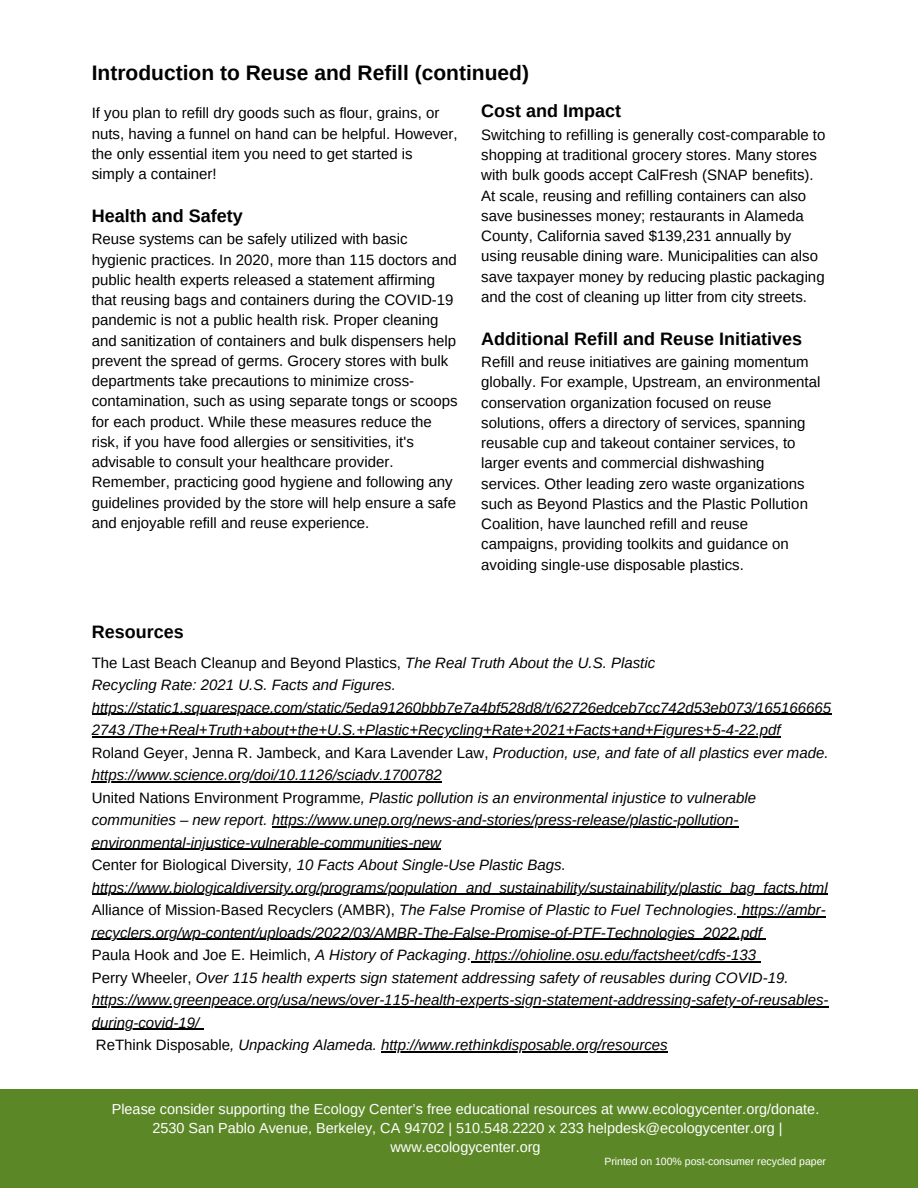
<style>
.page{position:relative;width:918px;height:1188px;background:#fff}
.page>*{position:absolute;margin:0;border:0;box-sizing:border-box;transform-origin:0 0}
.t1{font:700 21px "Arimo";color:#000}
.t2{font:700 18px "Arimo";color:#000}
.t3{font:15px/20.2px "Arimo";color:#000}
.t4{font:italic 15px/22.5px "Arimo";color:#000}
.t5{font:14.4px/19.2px "Arimo";color:#fff;text-align:center}
.t6{font:10.5px "Arimo";color:#fff}
.s1{font-style:italic}
.s2{font-style:normal}
</style>
<div class="page">
<div style="left:0;top:1090px;width:918px;height:98px;background:#5c8727"></div>
<hr style="left:92px;top:714px;width:739px;height:1px;background:#000">
<hr style="left:92px;top:736px;width:689px;height:2px;background:#000">
<hr style="left:92px;top:781px;width:350px;height:2px;background:#000">
<hr style="left:272px;top:826px;width:467px;height:2px;background:#000">
<hr style="left:92px;top:849px;width:349px;height:1px;background:#000">
<hr style="left:92px;top:894px;width:736px;height:1px;background:#000">
<hr style="left:742px;top:916px;width:84px;height:2px;background:#000">
<hr style="left:92px;top:939px;width:670px;height:1px;background:#000">
<hr style="left:475px;top:961px;width:281px;height:2px;background:#000">
<hr style="left:92px;top:1006px;width:737px;height:2px;background:#000">
<hr style="left:92px;top:1029px;width:107px;height:1px;background:#000">
<hr style="left:381px;top:1051px;width:287px;height:2px;background:#000">
<p class="t1" style="left:92px;top:61px;width:439px">Introduction to Reuse and Refill (continued)</p>
<p class="t3" style="left:92px;top:103px;width:367px">If you plan to refill dry goods such as flour, grains, or nuts, having a funnel on hand can be helpful. However, the only essential item you need to get started is simply a container!</p>
<p class="t2" style="left:92px;top:206px;width:152px">Health and Safety</p>
<p class="t3" style="left:92px;top:229px;width:367px">Reuse systems can be safely utilized with basic hygienic practices. In 2020, more than 115 doctors and public health experts released a statement affirming that reusing bags and containers during the COVID-19 pandemic is not a public health risk. Proper cleaning and sanitization of containers and bulk dispensers help prevent the spread of germs. Grocery stores with bulk departments take precautions to minimize cross&shy;contamination, such as using separate tongs or scoops for each product. While these measures reduce the risk, if you have food allergies or sensitivities, it's advisable to consult your healthcare provider.<br>Remember, practicing good hygiene and following any guidelines provided by the store will help ensure a safe and enjoyable refill and reuse experience.</p>
<p class="t2" style="left:92px;top:622px;width:93px">Resources</p>
<p class="t2" style="left:481px;top:101px;width:141px">Cost and Impact</p>
<p class="t3" style="left:481px;top:125px;width:346px">Switching to refilling is generally cost-comparable to shopping at traditional grocery stores. Many stores with bulk goods accept CalFresh (SNAP benefits).</p>
<p class="t3" style="left:481px;top:185px;width:345px">At scale, reusing and refilling containers can also save businesses money; restaurants in Alameda County, California saved $139,231 annually by using reusable dining ware. Municipalities can also save taxpayer money by reducing plastic packaging and the cost of cleaning up litter from city streets.</p>
<p class="t2" style="left:481px;top:328px;width:322px">Additional Refill and Reuse Initiatives</p>
<p class="t3" style="left:481px;top:352px;width:341px">Refill and reuse initiatives are gaining momentum globally. For example, Upstream, an environmental conservation organization focused on reuse solutions, offers a directory of services, spanning reusable cup and takeout container services, to larger events and commercial dishwashing services. Other leading zero waste organizations such as Beyond Plastics and the Plastic Pollution Coalition, have launched refill and reuse campaigns, providing toolkits and guidance on avoiding single-use disposable plastics.</p>
<p class="t3" style="left:92px;top:652px;width:565px">The Last Beach Cleanup and Beyond Plastics, <span class="s1">The Real Truth About the U.S. Plastic</span></p>
<p class="t4" style="left:92px;top:674px;width:306px">Recycling Rate: 2021 U.S. Facts and Figures.</p>
<p class="t4" style="left:92px;top:696px;width:741px">https://static1.squarespace.com/static/5eda91260bbb7e7a4bf528d8/t/62726edceb7cc742d53eb073/165166665<br>2743 /The+Real+Truth+about+the+U.S.+Plastic+Recycling+Rate+2021+Facts+and+Figures+5-4-22.pdf</p>
<p class="t4" style="left:92px;top:741px;width:738px"><span class="s2">Roland Geyer, Jenna R. Jambeck, and Kara Lavender Law,</span> Production, use, and fate of all plastics ever made. https://www.science.org/doi/10.1126/sciadv.1700782</p>
<p class="t4" style="left:92px;top:786px;width:666px"><span class="s2">United Nations Environment Programme</span>, Plastic pollution is an environmental injustice to vulnerable communities – new report. https://www.unep.org/news-and-stories/press-release/plastic-pollution&shy;environmental-injustice-vulnerable-communities-new</p>
<p class="t4" style="left:92px;top:854px;width:737px"><span class="s2">Center for Biological Diversity</span>, 10 Facts About Single-Use Plastic Bags. https://www.biologicaldiversity.org/programs/population_and_sustainability/sustainability/plastic_bag_facts.html</p>
<p class="t4" style="left:92px;top:899px;width:736px"><span class="s2">Alliance of Mission-Based Recyclers (AMBR),</span> The False Promise of Plastic to Fuel Technologies. https://ambr&shy;recyclers.org/wp-content/uploads/2022/03/AMBR-The-False-Promise-of-PTF-Technologies_2022.pdf</p>
<p class="t4" style="left:92px;top:944px;width:666px"><span class="s2">Paula Hook and Joe E. Heimlich,</span> A History of Packaging<span class="s2">.</span> https://ohioline.osu.edu/factsheet/cdfs-133</p>
<p class="t4" style="left:92px;top:966px;width:738px"><span class="s2">Perry Wheeler,</span> Over 115 health experts sign statement addressing safety of reusables during COVID-19. https://www.greenpeace.org/usa/news/over-115-health-experts-sign-statement-addressing-safety-of-reusables&shy;during-covid-19/</p>
<p class="t4" style="left:96px;top:1034px;width:573px"><span class="s2">ReThink Disposable</span>, Unpacking Alameda. http://www.rethinkdisposable.org/resources</p>
<p class="t5" style="left:112px;top:1100px;width:709px">Please consider supporting the Ecology Center’s free educational resources at www.ecologycenter.org/donate.</p>
<p class="t5" style="left:152px;top:1119px;width:632px">2530 San Pablo Avenue, Berkeley, CA 94702 | 510.548.2220 x 233 helpdesk@ecologycenter.org | www.ecologycenter.org</p>
<p class="t6" style="left:604px;top:1155px;width:223px">Printed on 100% post-consumer recycled paper</p>
</div>
